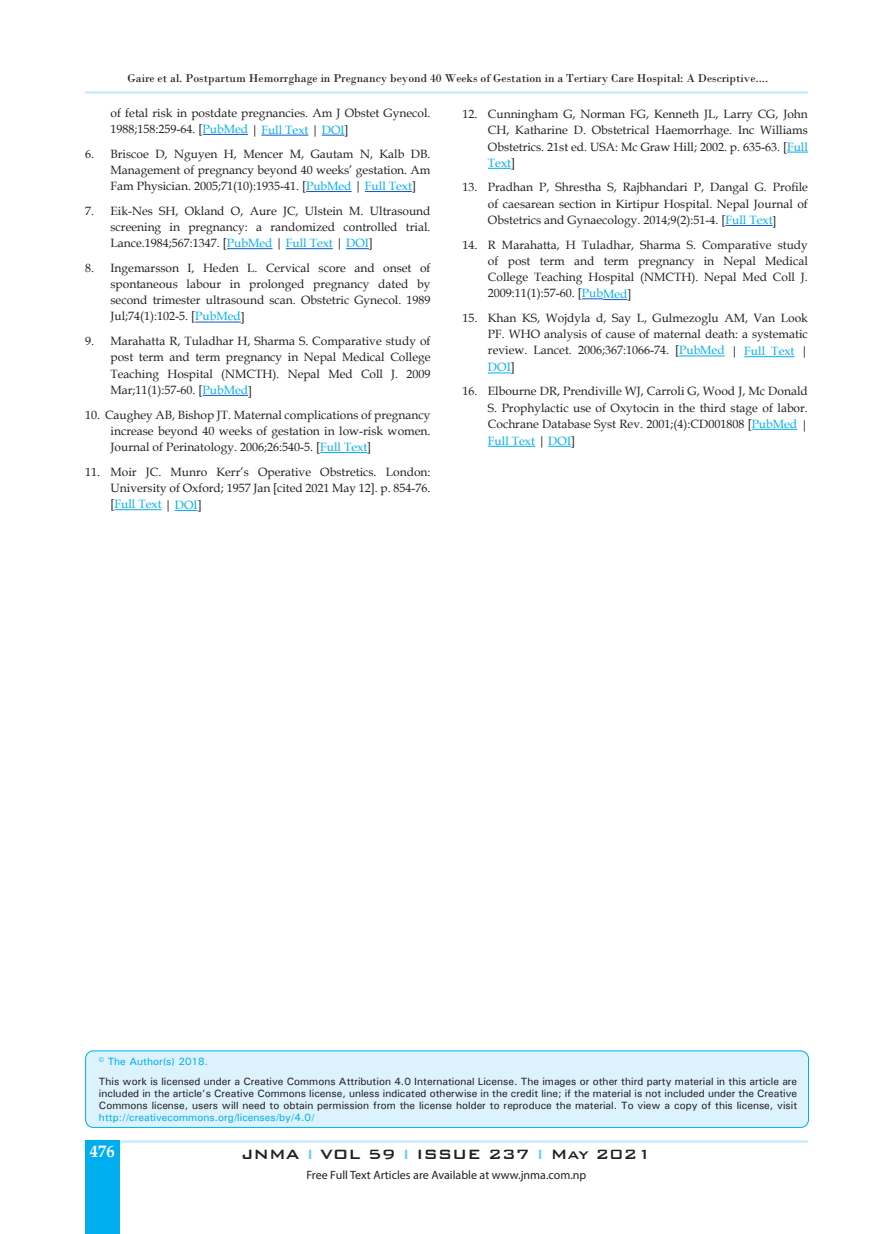
<style>
.page{position:relative;width:893px;height:1234px;background:#fff}
.page>*{position:absolute;margin:0;border:0;box-sizing:border-box;transform-origin:0 0}
.t1{font:500 18px "Bank Gothic BT";color:#231f20}
.t2{font:700 16.5px "Book Antiqua";color:#fff}
.reference{font:12px/16.2px "Book Antiqua";color:#231f20;text-align:justify}
.Introduction{font:12px "Bodoni";color:#231f20}
.t3{font:12px "Myriad Pro";color:#231f20}
.Normal_wrd_2{font:500 10.5px/12px "Univers";color:#231f20;text-align:justify}
.Normal_wrd_2-2{font:500 10.5px "Univers";color:#00aeef}
.s1{color:#00aeef}
.s2{color:#6bcff6}
</style>
<div class="page">
<hr style="left:85px;top:91px;width:723px;height:3px;background:#c6eafa">
<hr style="left:85px;top:1140px;width:723px;height:2px;background:#c6eafa">
<div style="left:85px;top:1140px;width:35px;height:93px;background:#00aeef"></div>
<hr style="left:203px;top:134px;width:45px;height:1px;background:#15c">
<hr style="left:261px;top:135px;width:47px;height:1px;background:#15c">
<svg style="left:322px;top:135px;width:22px;height:1px"></svg>
<hr style="left:306px;top:191px;width:46px;height:1px;background:#15c">
<hr style="left:365px;top:191px;width:47px;height:1px;background:#15c">
<hr style="left:227px;top:248px;width:45px;height:1px;background:#15c">
<hr style="left:286px;top:248px;width:47px;height:1px;background:#15c">
<svg style="left:346px;top:248px;width:23px;height:1px"></svg>
<hr style="left:195px;top:321px;width:46px;height:1px;background:#15c">
<hr style="left:203px;top:395px;width:45px;height:1px;background:#15c">
<hr style="left:320px;top:452px;width:47px;height:1px;background:#00aeef">
<hr style="left:115px;top:509px;width:47px;height:1px;background:#00aeef">
<svg style="left:175px;top:510px;width:23px;height:1px"></svg>
<svg style="left:787px;top:152px;width:21px;height:1px"></svg>
<svg style="left:488px;top:168px;width:23px;height:1px"></svg>
<hr style="left:725px;top:225px;width:48px;height:1px;background:#15c">
<svg style="left:582px;top:298px;width:45px;height:2px"></svg>
<hr style="left:679px;top:355px;width:46px;height:1px;background:#00aeef">
<hr style="left:744px;top:356px;width:50px;height:1px;background:#00aeef">
<svg style="left:488px;top:372px;width:23px;height:1px"></svg>
<hr style="left:752px;top:429px;width:45px;height:1px;background:#00aeef">
<hr style="left:488px;top:446px;width:47px;height:1px;background:#00aeef">
<svg style="left:548px;top:446px;width:23px;height:1px"></svg>
<div style="left:86px;top:1050px;width:722px;height:77px;background:#dcf2fc;border-radius:8px"></div>
<div style="left:85px;top:1050px;width:724px;height:77px;border:1px solid #00aeef;border-radius:8px"></div>
<p class="Introduction" style="left:127px;top:71px;width:642px">Gaire et al. Postpartum Hemorrghage in Pregnancy beyond 40 Weeks of Gestation in a Tertiary Care Hospital: A Descriptive....</p>
<p class="reference" style="left:111px;top:104px;width:321px">of fetal risk in postdate pregnancies. Am J Obstet Gynecol.<br>1988;158:259-64. [<span class="s1">PubMed</span> | <span class="s1">Full Text</span> | <span class="s1">DOI</span>]</p>
<p class="reference" style="left:111px;top:145px;width:321px;text-indent:-26px">6. Briscoe D, Nguyen H, Mencer M, Gautam N, Kalb DB.<br>Management of pregnancy beyond 40 weeks’ gestation. Am Fam Physician. 2005;71(10):1935-41. [<span class="s1">PubMed</span> | <span class="s1">Full Text</span>]</p>
<p class="reference" style="left:111px;top:202px;width:321px;text-indent:-26px">7. Eik-Nes SH, Okland O, Aure JC, Ulstein M. Ultrasound screening in pregnancy: a randomized controlled trial.<br>Lance.1984;567:1347. [<span class="s1">PubMed</span> | <span class="s1">Full Text</span> | <span class="s1">DOI</span>]</p>
<p class="reference" style="left:111px;top:259px;width:321px;text-indent:-26px">8. Ingemarsson I, Heden L. Cervical score and onset of spontaneous labour in prolonged pregnancy dated by second trimester ultrasound scan. Obstetric Gynecol. 1989<br>Jul;74(1):102-5. [<span class="s1">PubMed</span>]</p>
<p class="reference" style="left:111px;top:332px;width:321px;text-indent:-26px">9. Marahatta R, Tuladhar H, Sharma S. Comparative study of post term and term pregnancy in Nepal Medical College Teaching Hospital (NMCTH). Nepal Med Coll J. 2009<br>Mar;11(1):57-60. [<span class="s1">PubMed</span>]</p>
<p class="reference" style="left:111px;top:406px;width:321px;text-indent:-26px">10. Caughey AB, Bishop JT. Maternal complications of pregnancy increase beyond 40 weeks of gestation in low-risk women.<br>Journal of Perinatology. 2006;26:540-5. [<span class="s1">Full Text</span>]</p>
<p class="reference" style="left:111px;top:463px;width:321px;text-indent:-26px">11. Moir JC. Munro Kerr’s Operative Obstretics. London:<br>University of Oxford; 1957 Jan [cited 2021 May 12]. p. 854-76. [<span class="s1">Full Text</span> | <span class="s1">DOI</span>]</p>
<p class="reference" style="left:488px;top:106px;width:321px;text-indent:-26px">12. Cunningham G, Norman FG, Kenneth JL, Larry CG, John CH, Katharine D. Obstetrical Haemorrhage. Inc Williams Obstetrics. 21st ed. USA: Mc Graw Hill; 2002. p. 635-63. [<span class="s1">Full Text</span>]</p>
<p class="reference" style="left:488px;top:179px;width:321px;text-indent:-26px">13. Pradhan P, Shrestha S, Rajbhandari P, Dangal G. Profile of caesarean section in Kirtipur Hospital. Nepal Journal of Obstetrics and Gynaecology. 2014;9(2):51-4. [<span class="s1">Full Text</span>]</p>
<p class="reference" style="left:488px;top:236px;width:321px;text-indent:-26px">14. R Marahatta, H Tuladhar, Sharma S. Comparative study of post term and term pregnancy in Nepal Medical College Teaching Hospital (NMCTH). Nepal Med Coll J.<br>2009:11(1):57-60. [<span class="s1">PubMed</span>]</p>
<p class="reference" style="left:488px;top:309px;width:321px;text-indent:-26px">15. Khan KS, Wojdyla d, Say L, Gulmezoglu AM, Van Look PF. WHO analysis of cause of maternal death: a systematic review. Lancet. 2006;367:1066-74. [<span class="s1">PubMed</span> | <span class="s1">Full Text</span> | <span class="s1">DOI</span>]</p>
<p class="reference" style="left:488px;top:382px;width:321px;text-indent:-26px">16. Elbourne DR, Prendiville WJ, Carroli G, Wood J, Mc Donald S. Prophylactic use of Oxytocin in the third stage of labor.<br>Cochrane Database Syst Rev. 2001;(4):CD001808 [<span class="s1">PubMed</span> | <span class="s1">Full Text</span> | <span class="s1">DOI</span>]</p>
<p class="Normal_wrd_2-2" style="left:99px;top:1054px;width:111px">© The Author(s) 2018.</p>
<p class="Normal_wrd_2" style="left:99px;top:1075px;width:700px">This work is licensed under a Creative Commons Attribution 4.0 International License. The images or other third party material in this article are included in the article’s Creative Commons license, unless indicated otherwise in the credit line; if the material is not included under the Creative Commons license, users will need to obtain permission from the license holder to reproduce the material. To view a copy of this license, visit <span class="s1">http://creativecommons.org/licenses/by/4.0/</span></p>
<h2 class="t2" style="left:90px;top:1139px;width:26px">476</h2>
<h1 class="t1" style="left:241px;top:1143px;width:411px">JNMA <span class="s2">I</span> VOL 59 <span class="s2">I</span> ISSUE 237 <span class="s2">I</span> May 2021</h1>
<p class="t3" style="left:306px;top:1167px;width:281px">Free Full Text Articles are Available at www.jnma.com.np</p>
</div>
